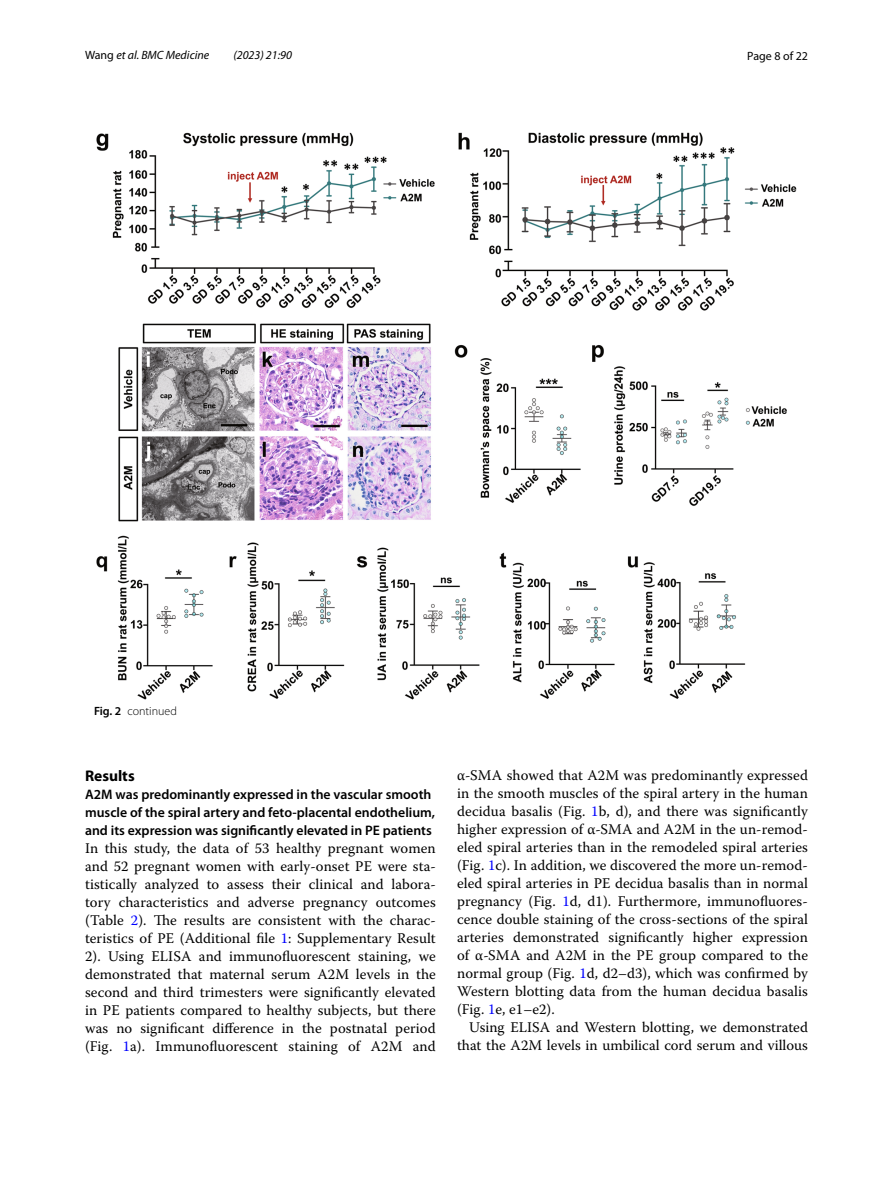
<style>
.page{position:relative;width:893px;height:1187px;background:#fff}
.page>*{position:absolute;margin:0;border:0;box-sizing:border-box;transform-origin:0 0}
.t1{font:700 15.45px "Myriad Pro";color:#000}
.t2{font:14.7px/18px "Warnock Pro";letter-spacing:.005em;color:#000;text-align:justify}
.t3{font:600 13.8px/18px "Myriad Pro";color:#000}
.t4{font:italic 12px "Myriad Pro";color:#000}
.t5{font:300 12px "Myriad Pro";color:#000}
.t6{font:12px "Myriad Pro";color:#000}
.s1{font-style:normal}
.s2{font-weight:600}
.s3{color:#00f}
</style>
<div class="page">
<img style="left:96px;top:133px;width:701px;height:566px">
<p class="t4" style="left:85px;top:48px;width:126px"><span class="s1">Wang</span> et al. BMC Medicine</p>
<p class="t4" style="left:233px;top:48px;width:60px">(2023) 21:90</p>
<p class="t6" style="left:747px;top:48px;width:62px">Page 8 of 22</p>
<p class="t5" style="left:94px;top:704px;width:84px"><span class="s2">Fig. 2</span> continued</p>
<p class="t1" style="left:85px;top:765px;width:51px">Results</p>
<p class="t3" style="left:85px;top:785px;width:352px">A2M was predominantly expressed in the vascular smooth muscle of the spiral artery and feto‑placental endothelium, and its expression was significantly elevated in PE patients</p>
<p class="t2" style="left:85px;top:839px;width:352px">In this study, the data of 53 healthy pregnant women and 52 pregnant women with early-onset PE were sta&shy;tistically analyzed to assess their clinical and labora&shy;tory characteristics and adverse pregnancy outcomes (Table <span class="s3">2</span>). The results are consistent with the charac&shy;teristics of PE (Additional file <span class="s3">1</span>: Supplementary Result 2). Using ELISA and immunofluorescent staining, we demonstrated that maternal serum A2M levels in the second and third trimesters were significantly elevated in PE patients compared to healthy subjects, but there was no significant difference in the postnatal period (Fig. <span class="s3">1</span>a). Immunofluorescent staining of A2M and</p>
<p class="t2" style="left:457px;top:766px;width:352px">α-SMA showed that A2M was predominantly expressed in the smooth muscles of the spiral artery in the human decidua basalis (Fig. <span class="s3">1</span>b, d), and there was significantly higher expression of α-SMA and A2M in the un-remod&shy;eled spiral arteries than in the remodeled spiral arteries (Fig. <span class="s3">1</span>c). In addition, we discovered the more un-remod&shy;eled spiral arteries in PE decidua basalis than in normal pregnancy (Fig. <span class="s3">1</span>d, d1). Furthermore, immunofluores&shy;cence double staining of the cross-sections of the spiral arteries demonstrated significantly higher expression of α-SMA and A2M in the PE group compared to the normal group (Fig. <span class="s3">1</span>d, d2–d3), which was confirmed by Western blotting data from the human decidua basalis (Fig. <span class="s3">1</span>e, e1–e2).</p>
<p class="t2" style="left:457px;top:1018px;width:352px;text-align:right">Using ELISA and Western blotting, we demonstrated that the A2M levels in umbilical cord serum and villous</p>
</div>
